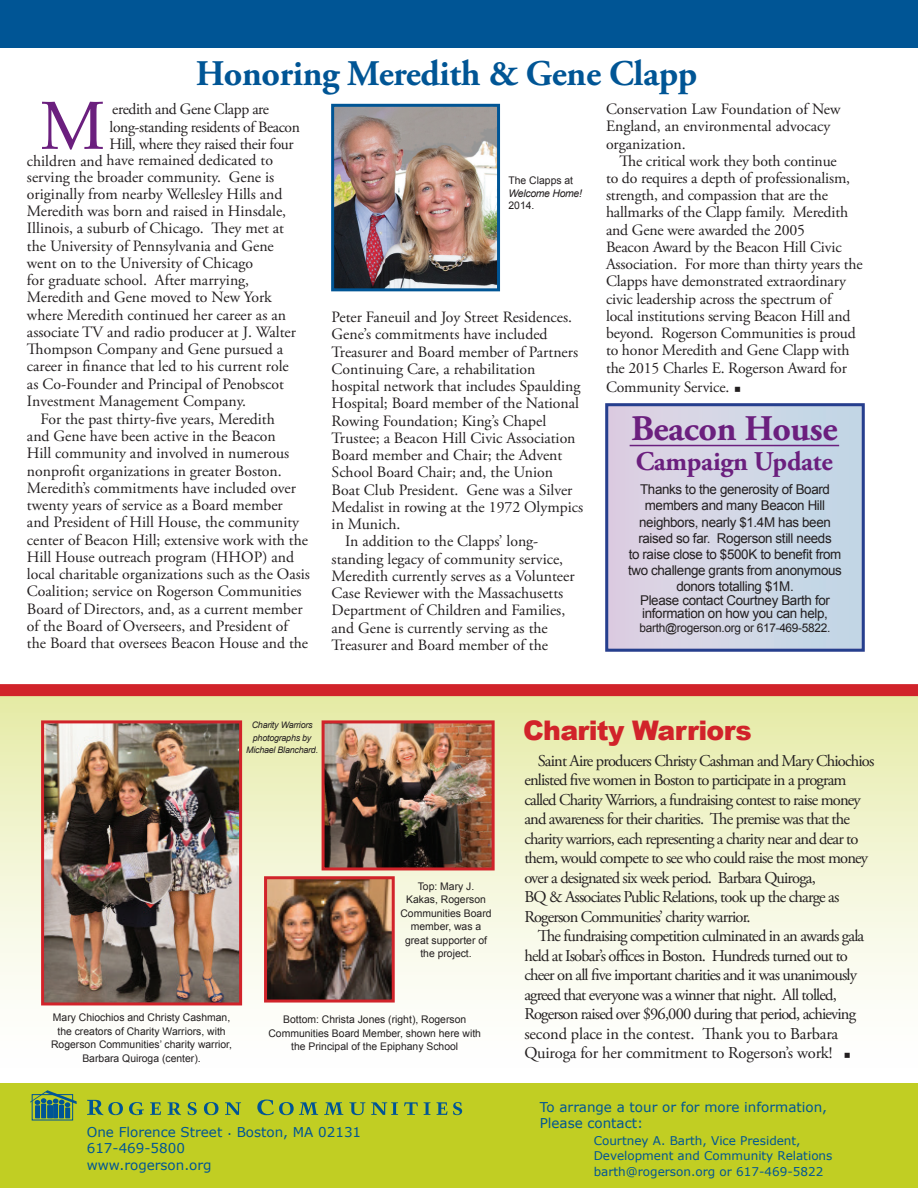
<style>
.page{position:relative;width:918px;height:1188px;background:#fff}
.page>*{position:absolute;margin:0;border:0;box-sizing:border-box;transform-origin:0 0}
.t1{font:68.1px "Book Antiqua";color:#6b1f7e}
.t2{font:700 36px "Adobe Garamond Pro";letter-spacing:-.01em;color:#005595}
.t3{font:700 36px "Adobe Garamond Pro";letter-spacing:-.01em;color:#6b1f7e}
.t4{font:900 27px "Arial";letter-spacing:-.025em;color:#d1232a}
.t5{font:700 27px "Adobe Garamond Pro";letter-spacing:-.01em;color:#6b1f7e}
.t6{font:16.5px/19.5px "Adobe Garamond Pro";letter-spacing:-.05em;color:#231f20}
.t7{font:15.75px/17.2px "Adobe Garamond Pro";color:#231f20}
.t8{font:15.75px/17.2px "Adobe Garamond Pro";letter-spacing:-.025em;color:#231f20}
.t9{font:13.5px/16.2px "Arial";letter-spacing:-.025em;color:#231f20;text-align:center}
.t10{font:13.5px/16.5px "Verdana";color:#005595}
.t11{font:12px/15px "Verdana";color:#005595}
.t12{font:12px "Arial";letter-spacing:-.025em;color:#231f20}
.t13{font:10.5px/13.5px "Arial";color:#231f20;text-align:center}
.t14{font:italic 10.5px "Arial";letter-spacing:-.025em;color:#231f20}
.t15{font:italic 9px/12.8px "Arial";letter-spacing:-.025em;color:#231f20;text-align:center}
.s1{font-size:16.5px;color:#fff}
</style>
<div class="page">
<div style="left:0;top:1083px;width:918px;height:105px;background:#c1ce23"></div>
<div style="left:0;top:0;width:918px;height:48px;background:#005595"></div>
<div style="left:0;top:688px;width:918px;height:395px;background:linear-gradient(to bottom,#e6eba8,#fff)"></div>
<svg style="left:30px;top:1090px;width:47px;height:17px"></svg>
<div style="left:35px;top:1105px;width:5px;height:13px;background:#005595"></div>
<div style="left:41px;top:1104px;width:5px;height:14px;background:#005595"></div>
<div style="left:47px;top:1105px;width:6px;height:13px;background:#005595"></div>
<div style="left:53px;top:1104px;width:5px;height:14px;background:#005595"></div>
<div style="left:59px;top:1105px;width:5px;height:13px;background:#005595"></div>
<div style="left:65px;top:1108px;width:5px;height:10px;background:#005595"></div>
<svg style="left:87px;top:1100px;width:36px;height:15px"></svg>
<svg style="left:129px;top:1102px;width:15px;height:13px"></svg>
<svg style="left:150px;top:1102px;width:11px;height:13px"></svg>
<svg style="left:168px;top:1102px;width:13px;height:13px"></svg>
<svg style="left:188px;top:1102px;width:9px;height:13px"></svg>
<svg style="left:204px;top:1102px;width:15px;height:13px"></svg>
<svg style="left:225px;top:1102px;width:16px;height:13px"></svg>
<svg style="left:257px;top:1100px;width:61px;height:15px"></svg>
<svg style="left:324px;top:1102px;width:19px;height:13px"></svg>
<svg style="left:349px;top:1102px;width:16px;height:13px"></svg>
<svg style="left:371px;top:1102px;width:27px;height:13px"></svg>
<svg style="left:404px;top:1102px;width:14px;height:13px"></svg>
<svg style="left:424px;top:1102px;width:7px;height:13px"></svg>
<svg style="left:437px;top:1102px;width:25px;height:13px"></svg>
<div style="left:0;top:684px;width:918px;height:12px;background:#d1232a"></div>
<img style="left:45px;top:724px;width:193px;height:277px">
<div style="left:41px;top:720px;width:201px;height:285px;border:3px solid #d1232a"></div>
<div style="left:607px;top:405px;width:256px;height:245px;background:linear-gradient(to right,#e1d1e3,#c1d9e7)"></div>
<img style="left:326px;top:724px;width:165px;height:142px">
<div style="left:322px;top:720px;width:173px;height:150px;border:3px solid #d1232a"></div>
<img style="left:268px;top:880px;width:123px;height:119px">
<div style="left:264px;top:876px;width:131px;height:127px;border:3px solid #d1232a"></div>
<div style="left:605px;top:403px;width:260px;height:249px;border:3px solid #253f8e"></div>
<img style="left:335px;top:108px;width:161px;height:179px">
<div style="left:331px;top:104px;width:169px;height:187px;border:3px solid #005595"></div>
<hr style="left:630px;top:445px;width:209px;height:1px;background:#6b1f7e">
<svg style="left:845px;top:1053px;width:5px;height:5px"></svg>
<h2 class="t2" style="left:196px;top:52px;width:503px">Honoring Meredith &amp; Gene Clapp</h2>
<h1 class="t1" style="left:40px;top:78px;width:65px">M</h1>
<p class="t8" style="left:110px;top:101px;width:192px;text-indent:-7px"><span class="s1">e</span> eredith and Gene Clapp are long-standing residents of Beacon<br>Hill, where they raised their four</p>
<p class="t7" style="left:27px;top:151px;width:271px">children and have remained dedicated to serving the broader community. Gene is originally from nearby Wellesley Hills and Meredith was born and raised in Hinsdale, Illinois, a suburb of Chicago. They met at the University of Pennsylvania and Gene went on to the University of Chicago<br>for graduate school. After marrying, Meredith and Gene moved to New York where Meredith continued her career as an associate TV and radio producer at J. Walter Thompson Company and Gene pursued a career in finance that led to his current role as Co-Founder and Principal of Penobscot Investment Management Company.</p>
<p class="t7" style="left:27px;top:411px;width:284px;text-indent:13px">For the past thirty-five years, Meredith<br>and Gene have been active in the Beacon<br>Hill community and involved in numerous nonprofit organizations in greater Boston.<br>Meredith’s commitments have included over twenty years of service as a Board member<br>and President of Hill House, the community center of Beacon Hill; extensive work with the Hill House outreach program (HHOP) and local charitable organizations such as the Oasis Coalition; service on Rogerson Communities Board of Directors, and, as a current member of the Board of Overseers, and President of the Board that oversees Beacon House and the</p>
<p class="t13" style="left:508px;top:174px;width:66px">The Clapps at</p>
<p class="t14" style="left:508px;top:186px;width:75px">Welcome Home!</p>
<p class="t13" style="left:508px;top:199px;width:28px">2014.</p>
<p class="t7" style="left:332px;top:309px;width:242px">Peter Faneuil and Joy Street Residences.</p>
<p class="t7" style="left:332px;top:326px;width:217px">Gene’s commitments have included</p>
<p class="t7" style="left:332px;top:344px;width:248px">Treasurer and Board member of Partners</p>
<p class="t7" style="left:332px;top:361px;width:205px">Continuing Care, a rehabilitation</p>
<p class="t7" style="left:332px;top:378px;width:250px">hospital network that includes Spaulding</p>
<p class="t7" style="left:332px;top:395px;width:249px">Hospital; Board member of the National</p>
<p class="t7" style="left:332px;top:413px;width:216px">Rowing Foundation; King’s Chapel</p>
<p class="t7" style="left:332px;top:430px;width:245px">Trustee; a Beacon Hill Civic Association</p>
<p class="t7" style="left:332px;top:447px;width:232px">Board member and Chair; the Advent</p>
<p class="t7" style="left:332px;top:464px;width:223px">School Board Chair; and, the Union</p>
<p class="t7" style="left:332px;top:482px;width:242px">Boat Club President. Gene was a Silver</p>
<p class="t7" style="left:332px;top:499px;width:253px">Medalist in rowing at the 1972 Olympics</p>
<p class="t7" style="left:332px;top:516px;width:70px">in Munich.</p>
<p class="t7" style="left:345px;top:533px;width:195px">In addition to the Clapps’ long-</p>
<p class="t7" style="left:332px;top:550px;width:233px">standing legacy of community service,</p>
<p class="t7" style="left:332px;top:568px;width:244px">Meredith currently serves as a Volunteer</p>
<p class="t7" style="left:332px;top:585px;width:233px">Case Reviewer with the Massachusetts</p>
<p class="t7" style="left:332px;top:602px;width:235px">Department of Children and Families,</p>
<p class="t7" style="left:332px;top:619px;width:218px">and Gene is currently serving as the</p>
<p class="t7" style="left:332px;top:637px;width:218px">Treasurer and Board member of the</p>
<p class="t7" style="left:606px;top:101px;width:236px">Conservation Law Foundation of New<br>England, an environmental advocacy organization.</p>
<p class="t7" style="left:606px;top:153px;width:258px;text-indent:13px">The critical work they both continue<br>to do requires a depth of professionalism, strength, and compassion that are the hallmarks of the Clapp family. Meredith and Gene were awarded the 2005<br>Beacon Award by the Beacon Hill Civic Association. For more than thirty years the Clapps have demonstrated extraordinary civic leadership across the spectrum of local institutions serving Beacon Hill and beyond. Rogerson Communities is proud to honor Meredith and Gene Clapp with the 2015 Charles E. Rogerson Award for</p>
<p class="t7" style="left:606px;top:379px;width:125px">Community Service.</p>
<h2 class="t3" style="left:631px;top:407px;width:208px">Beacon House</h2>
<h3 class="t5" style="left:636px;top:446px;width:199px">Campaign Update</h3>
<p class="t9" style="left:628px;top:482px;width:215px">Thanks to the generosity of Board members and many Beacon Hill neighbors, nearly $1.4M has been raised so far. Rogerson still needs<br>to raise close to $500K to benefit from two challenge grants from anonymous donors totalling $1M.</p>
<p class="t9" style="left:640px;top:594px;width:191px;line-height:13.5px;text-align:left">Please contact Courtney Barth for information on how you can help,</p>
<p class="t12" style="left:640px;top:620px;width:192px">barth@rogerson.org or 617-469-5822.</p>
<p class="t15" style="left:246px;top:719px;width:73px">Charity Warriors photographs by<br>Michael Blanchard.</p>
<p class="t13" style="left:51px;top:1011px;width:182px">Mary Chiochios and Christy Cashman, the creators of Charity Warriors, with Rogerson Communities’ charity warrior, Barbara Quiroga (center).</p>
<p class="t13" style="left:400px;top:879px;width:93px">Top: Mary J.<br>Kakas, Rogerson<br>Communities Board member, was a great supporter of the project.</p>
<p class="t13" style="left:268px;top:1013px;width:214px">Bottom: Christa Jones (right), Rogerson<br>Communities Board Member, shown here with the Principal of the Epiphany School</p>
<p class="t10" style="left:87px;top:1123px;width:276px">One Florence Street . Boston, MA 02131<br>617-469-5800<br>www.rogerson.org</p>
<h3 class="t4" style="left:523px;top:711px;width:230px">Charity Warriors</h3>
<p class="t6" style="left:524px;top:751px;width:352px;text-indent:13px">Saint Aire producers Christy Cashman and Mary Chiochios enlisted five women in Boston to participate in a program called Charity Warriors, a fundraising contest to raise money and awareness for their charities. The premise was that the charity warriors, each representing a charity near and dear to them, would compete to see who could raise the most money over a designated six week period. Barbara Quiroga,<br>BQ &amp; Associates Public Relations, took up the charge as Rogerson Communities’ charity warrior.</p>
<p class="t6" style="left:524px;top:927px;width:341px;text-indent:13px">The fundraising competition culminated in an awards gala held at Isobar’s offices in Boston. Hundreds turned out to cheer on all five important charities and it was unanimously agreed that everyone was a winner that night. All tolled, Rogerson raised over $96,000 during that period, achieving second place in the contest. Thank you to Barbara Quiroga for her commitment to Rogerson’s work!</p>
<p class="t10" style="left:540px;top:1098px;width:289px">To arrange a tour or for more information,<br>Please contact:</p>
<p class="t11" style="left:594px;top:1133px;width:240px">Courtney A. Barth, Vice President,<br>Development and Community Relations</p>
<p class="t11" style="left:594px;top:1164px;width:231px">barth@rogerson.org or 617-469-5822</p>
</div>
